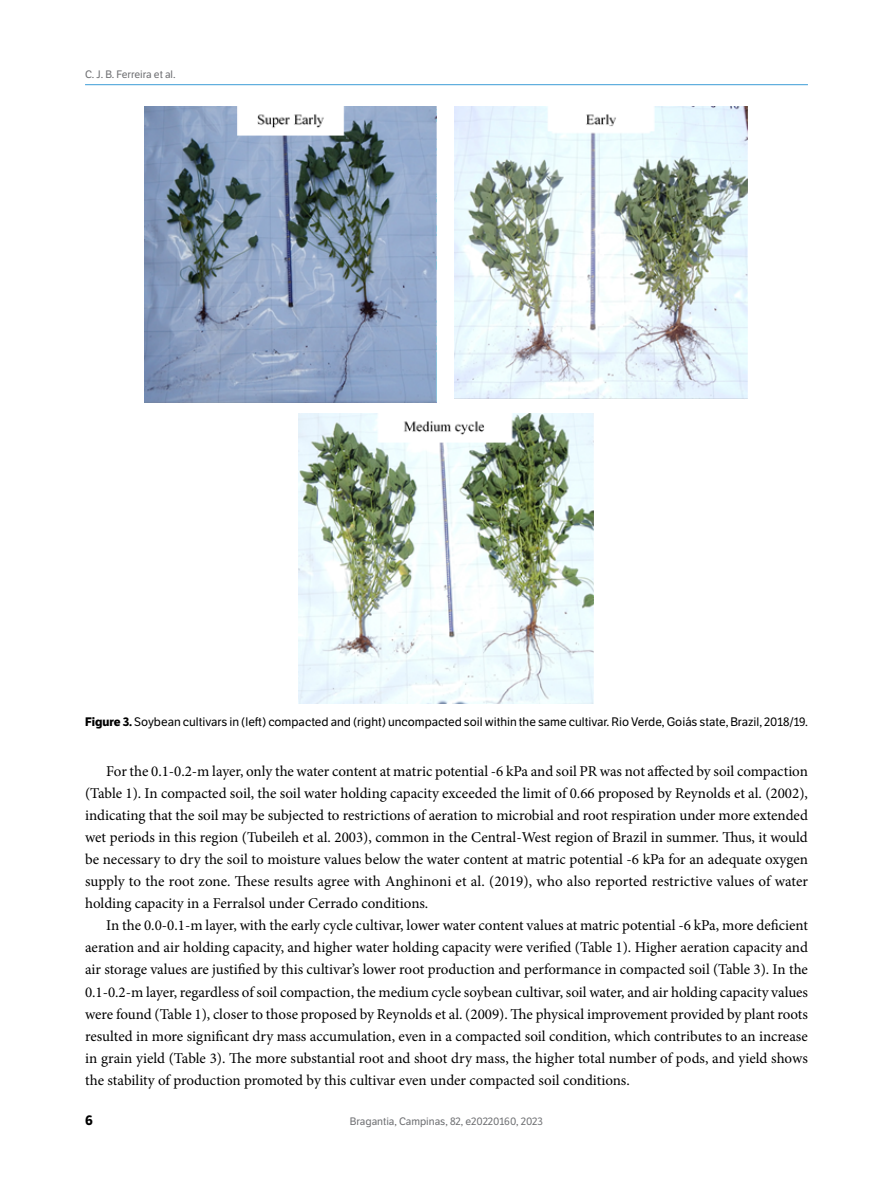
<style>
.page{position:relative;width:893px;height:1191px;background:#fff}
.page>*{position:absolute;margin:0;border:0;box-sizing:border-box;transform-origin:0 0}
.t1{font:15px/22px "Minion Pro";color:#000;text-align:justify}
.t2{font:700 13.5px "LFT Etica";color:#000}
.t3{font:12px "LFT Etica";color:#000}
.t4{font:10.5px "LFT Etica";color:#6d6e71}
.s1{font-weight:700}
</style>
<div class="page">
<hr style="left:85px;top:84px;width:723px;height:1px;background:#3c9cd7">
<img style="left:145px;top:106px;width:292px;height:297px">
<img style="left:454px;top:106px;width:294px;height:293px">
<img style="left:298px;top:413px;width:296px;height:291px">
<p class="t4" style="left:85px;top:68px;width:92px">C. J. B. Ferreira et al.</p>
<p class="t3" style="left:85px;top:714px;width:724px"><span class="s1">Figure 3.</span> Soybean cultivars in (left) compacted and (right) uncompacted soil within the same cultivar. Rio Verde, Goiás state, Brazil, 2018/19.</p>
<p class="t1" style="left:85px;top:760px;width:724px;text-indent:21px">For the 0.1-0.2-m layer, only the water content at matric potential -6 kPa and soil PR was not affected by soil compaction (Table 1). In compacted soil, the soil water holding capacity exceeded the limit of 0.66 proposed by Reynolds et al. (2002), indicating that the soil may be subjected to restrictions of aeration to microbial and root respiration under more extended wet periods in this region (Tubeileh et al. 2003), common in the Central-West region of Brazil in summer. Thus, it would be necessary to dry the soil to moisture values below the water content at matric potential -6 kPa for an adequate oxygen supply to the root zone. These results agree with Anghinoni et al. (2019), who also reported restrictive values of water holding capacity in a Ferralsol under Cerrado conditions.</p>
<p class="t1" style="left:85px;top:914px;width:725px;text-indent:21px">In the 0.0-0.1-m layer, with the early cycle cultivar, lower water content values at matric potential -6 kPa, more deficient aeration and air holding capacity, and higher water holding capacity were verified (Table 1). Higher aeration capacity and air storage values are justified by this cultivar’s lower root production and performance in compacted soil (Table 3). In the 0.1-0.2-m layer, regardless of soil compaction, the medium cycle soybean cultivar, soil water, and air holding capacity values were found (Table 1), closer to those proposed by Reynolds et al. (2009). The physical improvement provided by plant roots resulted in more significant dry mass accumulation, even in a compacted soil condition, which contributes to an increase in grain yield (Table 3). The more substantial root and shoot dry mass, the higher total number of pods, and yield shows the stability of production promoted by this cultivar even under compacted soil conditions.</p>
<p class="t2" style="left:85px;top:1112px;width:9px">6</p>
<p class="t4" style="left:350px;top:1115px;width:195px">Bragantia, Campinas, 82, e20220160, 2023</p>
</div>
